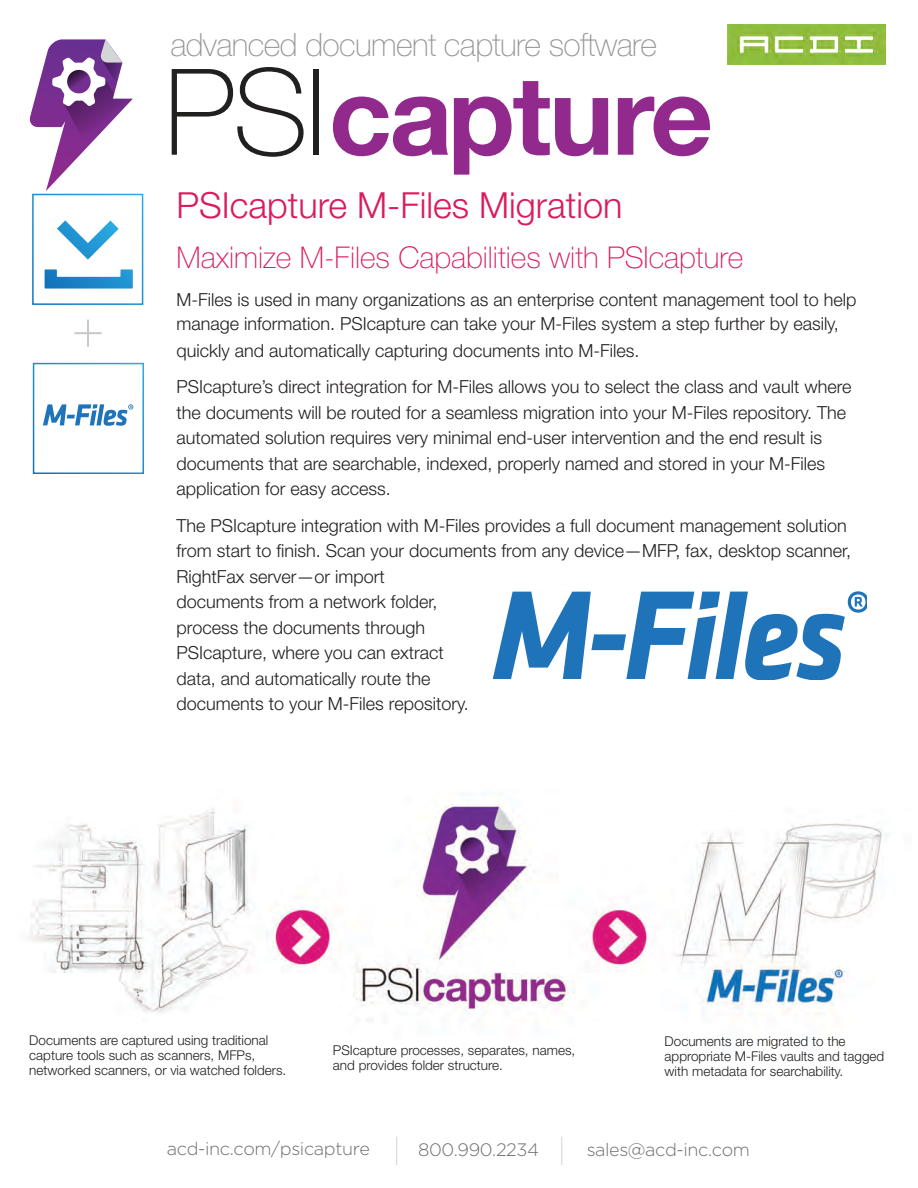
<style>
.page{position:relative;width:918px;height:1188px;background:#fff}
.page>*{position:absolute;margin:0;border:0;box-sizing:border-box;transform-origin:0 0}
.t1{font:700 109.65px "Helvetica Neue LT Std";letter-spacing:-.02em;color:#922a8e}
.Body_Style{font:100 54px "Helvetica Neue LT Std";color:#c7c9cb}
.Body_Style-2{font:300 36px "Helvetica Neue LT Std";color:#da1b5c}
.t2{font:100 32.1px "Helvetica Neue LT Std";letter-spacing:-.02em;color:#949698}
.Body_Style-3{font:100 30px "Helvetica Neue LT Std";color:#da1b5c}
.Body_Style-4{font:300 18px/25.5px "Helvetica Neue LT Std";color:#231f20}
.t3{font:300 18px "Gotham";letter-spacing:-.02em;color:#6d6f71}
.Small_Type{font:300 13.5px/15px "Helvetica Neue LT Std";color:#231f20}
.s1{font-weight:100;font-size:120px;color:#221f1f}
</style>
<div class="page">
<img style="left:29px;top:804px;width:853px;height:210px">
<svg style="left:29px;top:39px;width:104px;height:152px"></svg>
<div style="left:32px;top:194px;width:111px;height:111px;border:2px solid #fff"></div>
<svg style="left:45px;top:269px;width:88px;height:20px"></svg>
<svg style="left:57px;top:220px;width:62px;height:40px"></svg>
<div style="left:33px;top:363px;width:111px;height:111px;border:2px solid #fff"></div>
<svg style="left:43px;top:404px;width:90px;height:22px"></svg>
<svg style="left:493px;top:591px;width:373px;height:89px"></svg>
<img style="left:728px;top:25px;width:158px;height:39px">
<svg style="left:396px;top:1137px;width:1px;height:28px"></svg>
<svg style="left:561px;top:1137px;width:1px;height:28px"></svg>
<p class="Body_Style" style="left:72px;top:297px;width:34px">+</p>
<p class="t2" style="left:170px;top:26px;width:488px">advanced document capture software</p>
<p class="t1" style="left:164px;top:48px;width:551px"><span class="s1">PSI</span>capture</p>
<p class="Body_Style-2" style="left:177px;top:183px;width:448px">PSIcapture M-Files Migration</p>
<p class="Body_Style-3" style="left:177px;top:240px;width:568px">Maximize M-Files Capabilities with PSIcapture</p>
<p class="Body_Style-4" style="left:177px;top:286px;width:682px">M-Files is used in many organizations as an enterprise content management tool to help manage information. PSIcapture can take your M-Files system a step further by easily, quickly and automatically capturing documents into M-Files.</p>
<p class="Body_Style-4" style="left:177px;top:374px;width:676px">PSIcapture’s direct integration for M-Files allows you to select the class and vault where the documents will be routed for a seamless migration into your M-Files repository. The automated solution requires very minimal end-user intervention and the end result is documents that are searchable, indexed, properly named and stored in your M-Files application for easy access.</p>
<p class="Body_Style-4" style="left:177px;top:512px;width:676px">The PSIcapture integration with M-Files provides a full document management solution from start to finish. Scan your documents from any device—MFP, fax, desktop scanner, RightFax server—or import<br>documents from a network folder,<br>process the documents through<br>PSIcapture, where you can extract<br>data, and automatically route the<br>documents to your M-Files repository.</p>
<p class="Small_Type" style="left:29px;top:1033px;width:259px">Documents are captured using traditional capture tools such as scanners, MFPs, networked scanners, or via watched folders.</p>
<p class="Small_Type" style="left:333px;top:1043px;width:244px">PSIcapture processes, separates, names, and provides folder structure.</p>
<p class="Small_Type" style="left:665px;top:1034px;width:221px">Documents are migrated to the appropriate M-Files vaults and tagged with metadata for searchability.</p>
<p class="t3" style="left:167px;top:1138px;width:205px">acd-inc.com/psicapture</p>
<p class="t3" style="left:418px;top:1138px;width:122px">800.990.2234</p>
<p class="t3" style="left:587px;top:1138px;width:165px">sales@acd-inc.com</p>
</div>
